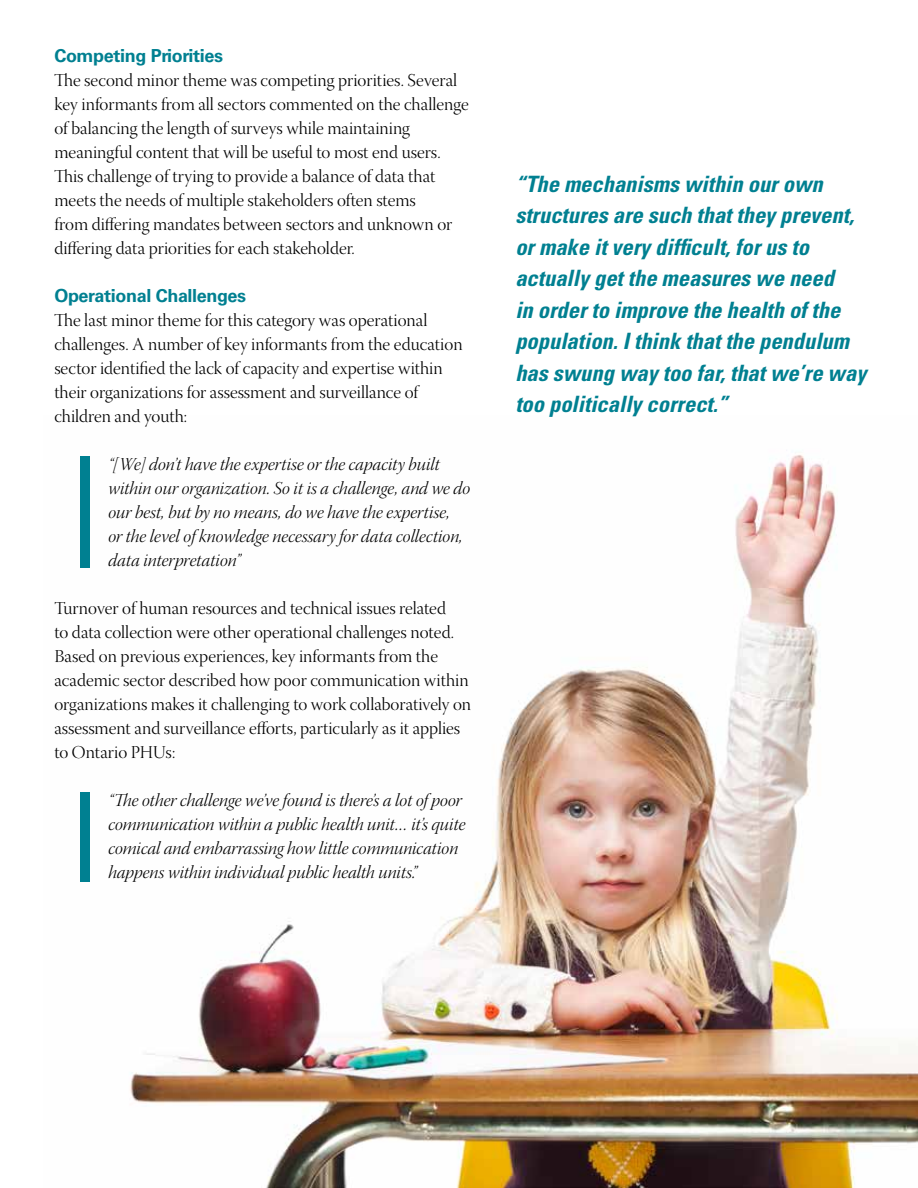
<style>
.page{position:relative;width:918px;height:1188px;background:#fff}
.page>*{position:absolute;margin:0;border:0;box-sizing:border-box;transform-origin:0 0}
.t1{font:italic 700 condensed 22.5px/31.5px "Univers LT Std";color:#008091}
.t2{font:18px/24px "Warnock Pro Light Disp";color:#000}
.t3{font:18px/24px "Warnock Pro Light It Disp";color:#000}
.t4{font:700 18px "Univers LT Std";letter-spacing:-.02em;color:#008091}
</style>
<div class="page">
<img style="left:130px;top:455px;width:788px;height:733px">
<div style="left:80px;top:456px;width:10px;height:112px;background:#008091"></div>
<div style="left:80px;top:792px;width:10px;height:90px;background:#008091"></div>
<p class="t4" style="left:54px;top:45px;width:170px">Competing Priorities</p>
<p class="t2" style="left:54px;top:70px;width:416px">The second minor theme was competing priorities. Several key informants from all sectors commented on the challenge of balancing the length of surveys while maintaining meaningful content that will be useful to most end users.<br>This challenge of trying to provide a balance of data that meets the needs of multiple stakeholders often stems<br>from differing mandates between sectors and unknown or differing data priorities for each stakeholder.</p>
<p class="t4" style="left:54px;top:285px;width:193px">Operational Challenges</p>
<p class="t2" style="left:54px;top:310px;width:410px">The last minor theme for this category was operational challenges. A number of key informants from the education sector identified the lack of capacity and expertise within their organizations for assessment and surveillance of children and youth:</p>
<p class="t3" style="left:108px;top:454px;width:363px">“[We] don’t have the expertise or the capacity built within our organization. So it is a challenge, and we do our best, but by no means, do we have the expertise,<br>or the level of knowledge necessary for data collection, data interpretation”</p>
<p class="t2" style="left:54px;top:598px;width:418px">Turnover of human resources and technical issues related<br>to data collection were other operational challenges noted.<br>Based on previous experiences, key informants from the academic sector described how poor communication within organizations makes it challenging to work collaboratively on assessment and surveillance efforts, particularly as it applies to Ontario PHUs:</p>
<p class="t3" style="left:108px;top:790px;width:359px">“The other challenge we’ve found is there’s a lot of poor communication within a public health unit… it’s quite comical and embarrassing how little communication happens within individual public health units.”</p>
<p class="t1" style="left:515px;top:168px;width:352px">“The mechanisms within our own structures are such that they prevent, or make it very difficult, for us to actually get the measures we need<br>in order to improve the health of the population. I think that the pendulum has swung way too far, that we’re way too politically correct.”</p>
</div>
